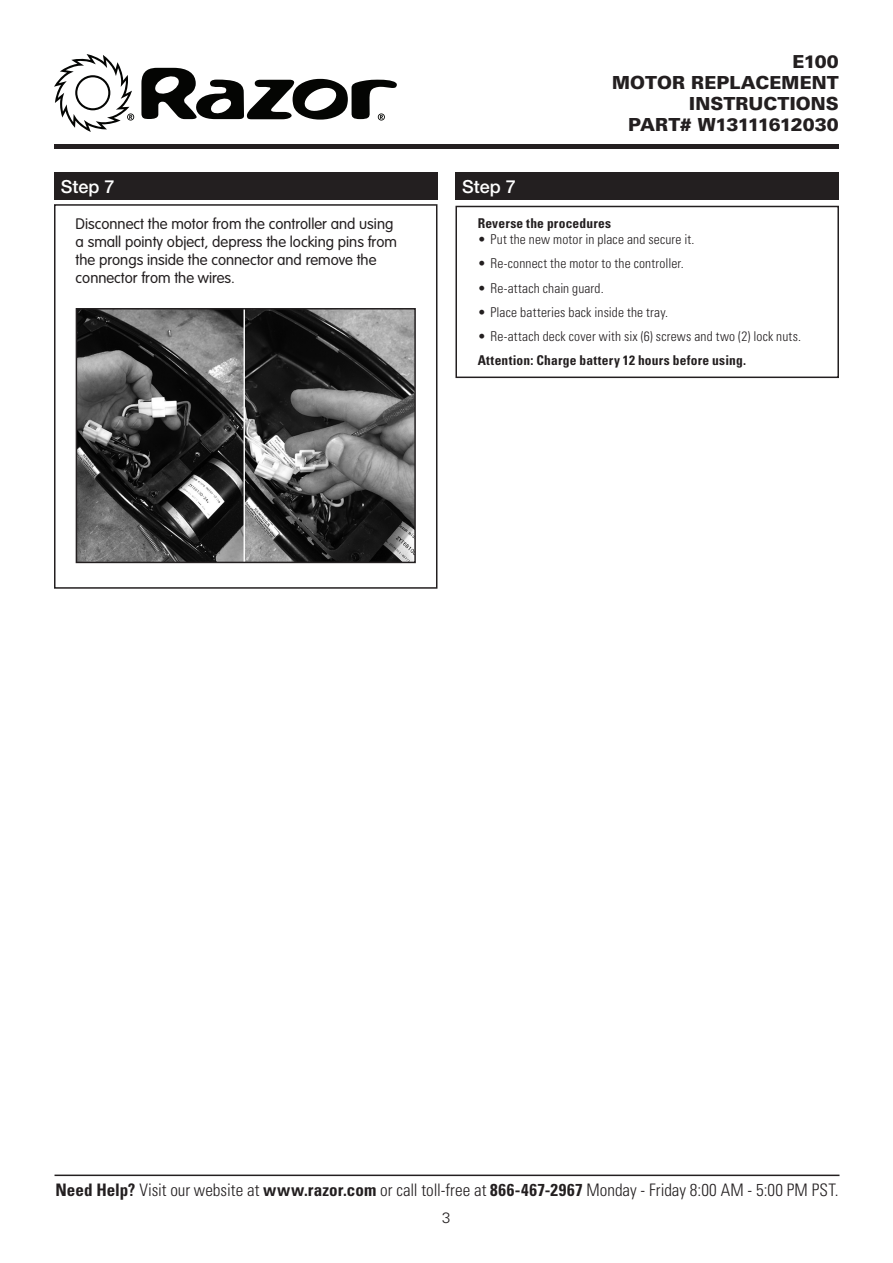
<style>
.page{position:relative;width:893px;height:1263px;background:#fff}
.page>*{position:absolute;margin:0;border:0;box-sizing:border-box;transform-origin:0 0}
.t1{font:900 18px/21px "Univers LT Std";letter-spacing:.005em;color:#231f20;text-align:right}
.t2{font:500 18px "Helvetica Neue LT Std";color:#fff}
.t3{font:300 condensed 17.25px "Univers LT Std";color:#231f20}
.t4{font:300 15px/18px "VAG Rounded Std";color:#231f20}
.t5{font:300 15px "Univers LT Std";color:#231f20}
.t6{font:300 condensed 13.5px "Univers LT Std";letter-spacing:.01em;color:#231f20}
.t7{font:700 condensed 13.5px "Univers LT Std";letter-spacing:.015em;color:#231f20}
.s1{font-weight:700}
</style>
<div class="page">
<hr style="left:55px;top:1174px;width:784px;height:2px;background:#231f20">
<svg style="left:54px;top:54px;width:80px;height:77px"></svg>
<svg style="left:141px;top:68px;width:256px;height:53px"></svg>
<div style="left:54px;top:144px;width:785px;height:5px;background:#231f20"></div>
<div style="left:455px;top:173px;width:384px;height:27px;background:#231f20"></div>
<div style="left:54px;top:173px;width:383px;height:27px;background:#231f20"></div>
<div style="left:455px;top:206px;width:384px;height:172px;border:2px solid #231f20"></div>
<img style="left:79px;top:311px;width:334px;height:249px">
<div style="left:76px;top:308px;width:340px;height:255px;border:2px solid #231f20"></div>
<div style="left:54px;top:204px;width:383px;height:385px;border:2px solid #231f20"></div>
<h3 class="t2" style="left:61px;top:176px;width:55px">Step 7</h3>
<p class="t4" style="left:76px;top:215px;width:323px">Disconnect the motor from the controller and using a small pointy object, depress the locking pins from the prongs inside the connector and remove the connector from the wires.</p>
<h1 class="t1" style="left:612px;top:51px;width:228px">E100<br>MOTOR REPLACEMENT<br>INSTRUCTIONS<br>PART# W13111612030</h1>
<h3 class="t2" style="left:462px;top:176px;width:55px">Step 7</h3>
<p class="t7" style="left:478px;top:215px;width:135px">Reverse the procedures</p>
<p class="t6" style="left:478px;top:231px;width:218px">• Put the new motor in place and secure it.</p>
<p class="t6" style="left:478px;top:255px;width:208px">• Re-connect the motor to the controller.</p>
<p class="t6" style="left:478px;top:280px;width:128px">• Re-attach chain guard.</p>
<p class="t6" style="left:478px;top:304px;width:192px">• Place batteries back inside the tray.</p>
<p class="t6" style="left:478px;top:328px;width:325px">• Re-attach deck cover with six (6) screws and two (2) lock nuts.</p>
<p class="t7" style="left:478px;top:352px;width:270px">Attention: Charge battery 12 hours before using.</p>
<p class="t3" style="left:55px;top:1179px;width:785px"><span class="s1">Need Help?</span> Visit our website at <span class="s1">www.razor.com</span> or call toll-free at <span class="s1">866-467-2967</span> Monday - Friday 8:00 AM - 5:00 PM PST.</p>
<p class="t5" style="left:442px;top:1208px;width:10px">3</p>
</div>
